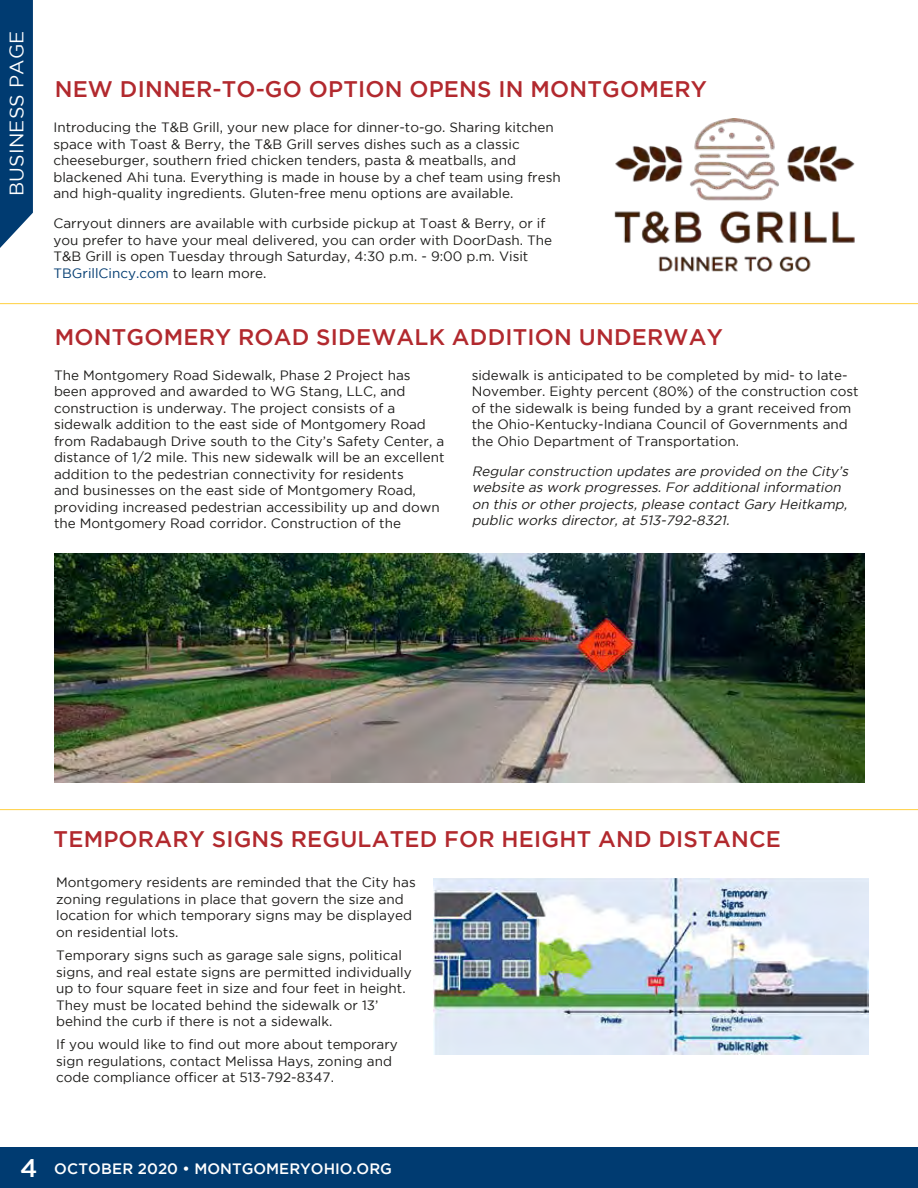
<style>
.page{position:relative;width:918px;height:1188px;background:#fff}
.page>*{position:absolute;margin:0;border:0;box-sizing:border-box;transform-origin:0 0}
.t1{font:500 22.5px "Gotham";letter-spacing:.01em;color:#b2292e}
.t2{font:19.5px "Gotham";letter-spacing:.01em;color:#fff}
.t3{font:500 15px "Gotham";color:#fff}
.t4{font:13.5px/16.5px "Gotham";color:#1d1c1a}
.t5{font:italic 13.5px/16.5px "Gotham";color:#1d1c1a}
.s1{color:#003b71}
.s2{font-size:25.5px}
</style>
<div class="page">
<div style="left:0;top:1148px;width:918px;height:40px;background:#003b71"></div>
<hr style="left:0;top:303px;width:918px;height:1px;background:#ffd040">
<hr style="left:0;top:809px;width:918px;height:1px;background:#ffd040">
<svg style="left:0;top:0;width:33px;height:248px;background:#12497b"></svg>
<img style="left:614px;top:118px;width:241px;height:154px">
<img style="left:55px;top:554px;width:810px;height:229px">
<img style="left:433px;top:878px;width:435px;height:177px">
<h2 class="t2" style="left:6px;top:196px;width:166px;rotate:-90deg">BUSINESS PAGE</h2>
<h1 class="t1" style="left:55px;top:77px;width:654px">NEW DINNER-TO-GO OPTION OPENS IN MONTGOMERY</h1>
<p class="t4" style="left:53px;top:119px;width:509px">Introducing the T&amp;B Grill, your new place for dinner-to-go. Sharing kitchen space with Toast &amp; Berry, the T&amp;B Grill serves dishes such as a classic cheeseburger, southern fried chicken tenders, pasta &amp; meatballs, and blackened Ahi tuna. Everything is made in house by a chef team using fresh and high-quality ingredients. Gluten-free menu options are available.</p>
<p class="t4" style="left:53px;top:215px;width:500px">Carryout dinners are available with curbside pickup at Toast &amp; Berry, or if you prefer to have your meal delivered, you can order with DoorDash. The T&amp;B Grill is open Tuesday through Saturday, 4:30 p.m. - 9:00 p.m. Visit <span class="s1">TBGrillCincy.com</span> to learn more.</p>
<h1 class="t1" style="left:55px;top:324px;width:670px">MONTGOMERY ROAD SIDEWALK ADDITION UNDERWAY</h1>
<p class="t4" style="left:54px;top:366px;width:392px">The Montgomery Road Sidewalk, Phase 2 Project has been approved and awarded to WG Stang, LLC, and construction is underway. The project consists of a sidewalk addition to the east side of Montgomery Road from Radabaugh Drive south to the City’s Safety Center, a distance of 1/2 mile. This new sidewalk will be an excellent addition to the pedestrian connectivity for residents<br>and businesses on the east side of Montgomery Road, providing increased pedestrian accessibility up and down the Montgomery Road corridor. Construction of the</p>
<p class="t4" style="left:472px;top:366px;width:389px">sidewalk is anticipated to be completed by mid- to late-November. Eighty percent (80%) of the construction cost of the sidewalk is being funded by a grant received from the Ohio-Kentucky-Indiana Council of Governments and the Ohio Department of Transportation.</p>
<p class="t5" style="left:472px;top:463px;width:381px">Regular construction updates are provided on the City’s website as work progresses. For additional information on this or other projects, please contact Gary Heitkamp, public works director, at 513-792-8321.</p>
<h1 class="t1" style="left:54px;top:826px;width:729px">TEMPORARY SIGNS REGULATED FOR HEIGHT AND DISTANCE</h1>
<p class="t4" style="left:56px;top:874px;width:361px">Montgomery residents are reminded that the City has zoning regulations in place that govern the size and location for which temporary signs may be displayed on residential lots.</p>
<p class="t4" style="left:56px;top:947px;width:357px">Temporary signs such as garage sale signs, political signs, and real estate signs are permitted individually up to four square feet in size and four feet in height.<br>They must be located behind the sidewalk or 13’ behind the curb if there is not a sidewalk.</p>
<p class="t4" style="left:56px;top:1036px;width:343px">If you would like to find out more about temporary sign regulations, contact Melissa Hays, zoning and code compliance officer at 513-792-8347.</p>
<p class="t3" style="left:20px;top:1160px;width:373px"><span class="s2">4</span> OCTOBER 2020 • MONTGOMERYOHIO.ORG</p>
</div>
